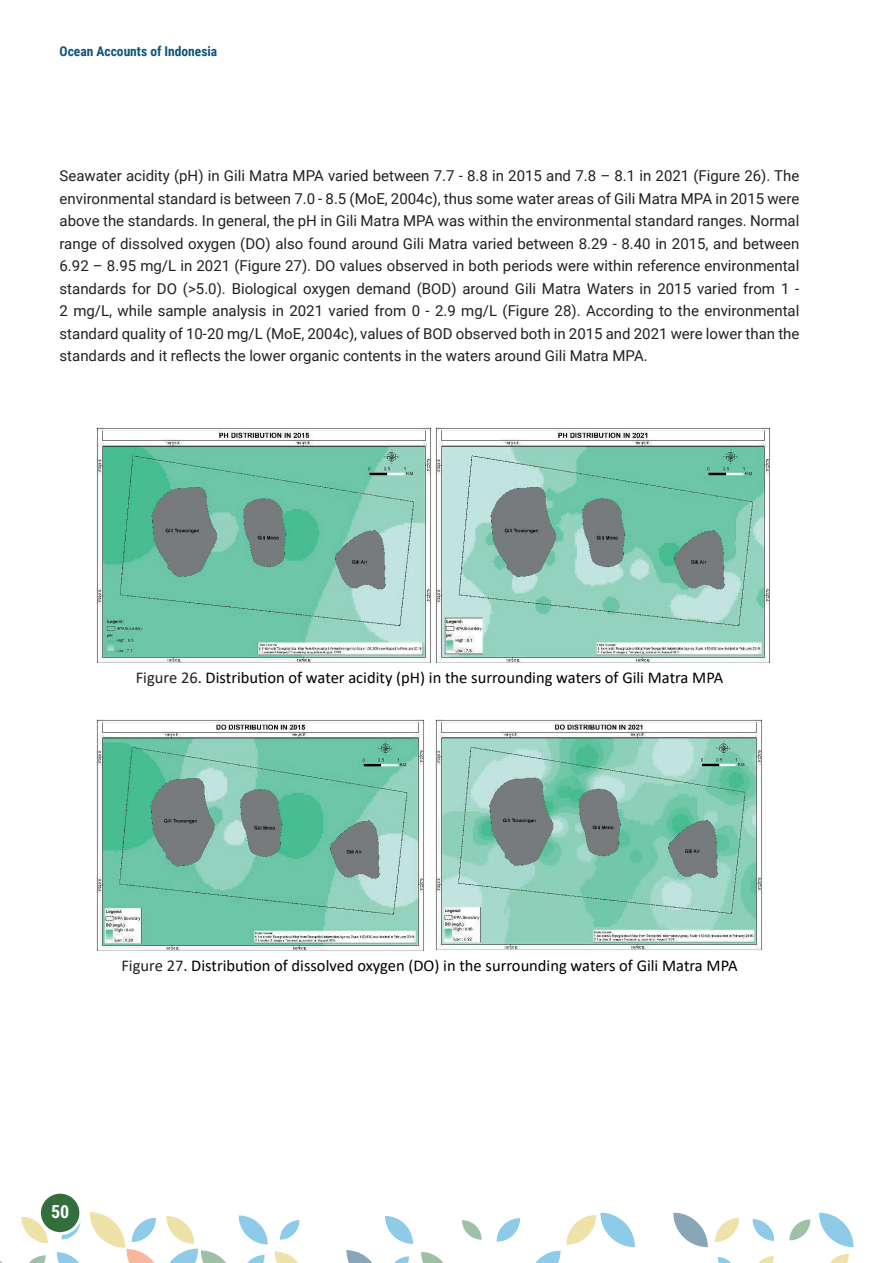
<style>
.page{position:relative;width:893px;height:1263px;background:#fff}
.page>*{position:absolute;margin:0;border:0;box-sizing:border-box;transform-origin:0 0}
.t1{font:700 18px "Roboto Condensed";color:#fff}
.t2{font:16.5px "Calibri";color:#000001}
.t3{font:15px/22.5px "Roboto";color:#231f20;text-align:justify}
.t4{font:700 13.5px "Roboto Condensed";color:#10567a}
.s1{color:#231f20}
</style>
<div class="page">
<img style="left:0;top:1212px;width:854px;height:51px">
<div style="left:39px;top:1192px;width:42px;height:41px;background:#336f3d;border-radius:50%"></div>
<div style="left:38px;top:1191px;width:44px;height:44px;border:3px solid #fff;border-radius:50%"></div>
<img style="left:97px;top:427px;width:334px;height:236px">
<img style="left:435px;top:427px;width:335px;height:236px">
<img style="left:96px;top:719px;width:328px;height:232px">
<img style="left:435px;top:719px;width:327px;height:231px">
<p class="t4" style="left:60px;top:41px;width:159px">Ocean Accounts of Indonesia</p>
<p class="t3" style="left:60px;top:164px;width:741px">Seawater acidity (pH) in Gili Matra MPA varied between 7.7 - 8.8 in 2015 and 7.8 – 8.1 in 2021 (Figure 26). The environmental standard is between 7.0 - 8.5 (MoE, 2004c), thus some water areas of Gili Matra MPA in 2015 were above the standards. In general, the pH in Gili Matra MPA was within the environmental standard ranges. Normal range of dissolved oxygen (DO) also found around Gili Matra varied between 8.29 - 8.40 in 2015, and between 6.92 – 8.95 mg/L in 2021 (Figure 27). DO values observed in both periods were within reference environmental standards for DO (&gt;5.0). Biological oxygen demand (BOD) around Gili Matra Waters in 2015 varied from 1 - 2 mg/L, while sample analysis in 2021 varied from 0 - 2.9 mg/L (Figure 28). According to the environmental standard quality of 10-20 mg/L (MoE, 2004c), values of BOD observed both in 2015 and 2021 were lower than the standards and it reflects the lower organic contents in the waters around Gili Matra MPA.</p>
<p class="t2" style="left:136px;top:666px;width:589px"><span class="s1">Figure 26</span>. Distribution of water acidity (pH) in the surrounding waters of Gili Matra MPA</p>
<p class="t2" style="left:121px;top:954px;width:618px"><span class="s1">Figure 27</span>. Distribution of dissolved oxygen (DO) in the surrounding waters of Gili Matra MPA</p>
<p class="t1" style="left:51px;top:1198px;width:20px">50</p>
</div>
